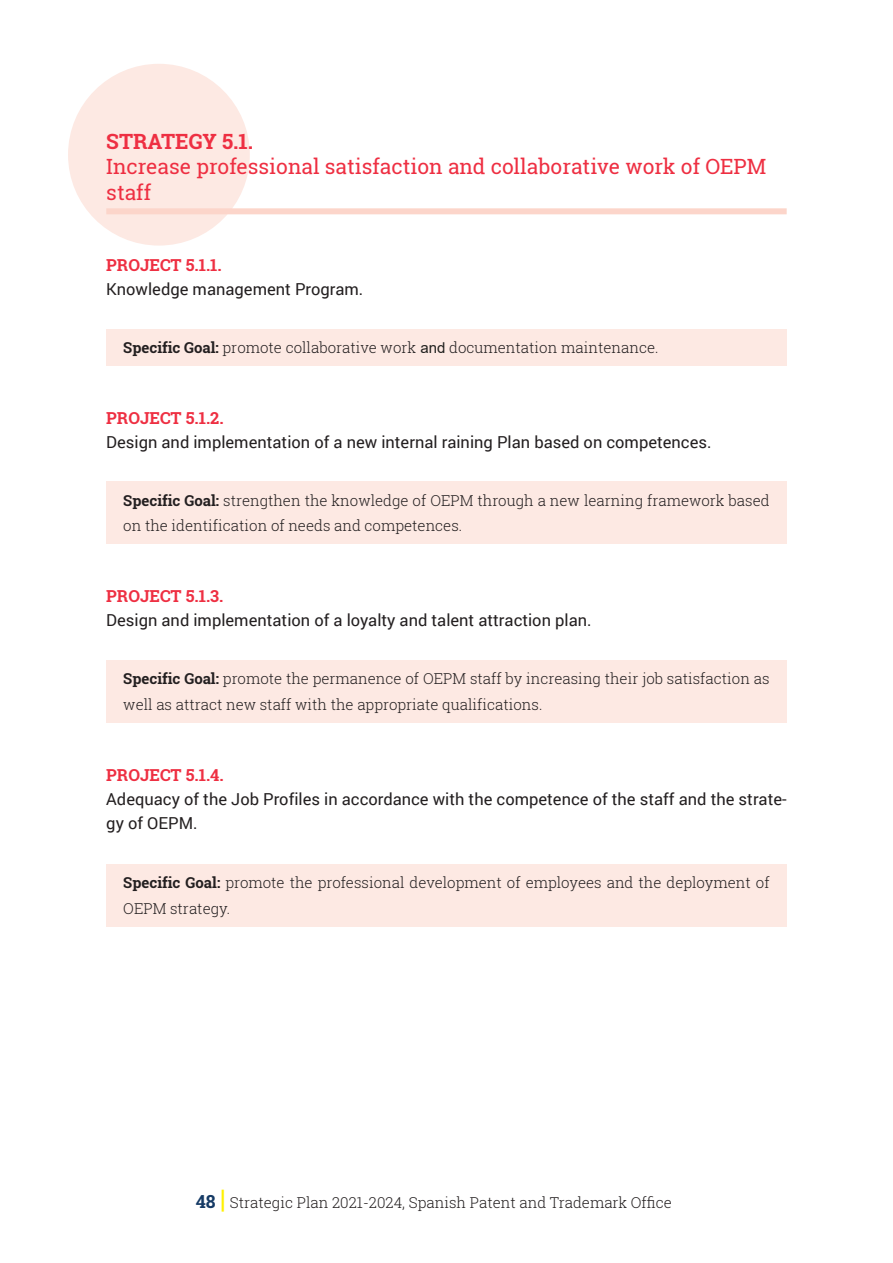
<style>
.page{position:relative;width:893px;height:1263px;background:#fff}
.page>*{position:absolute;margin:0;border:0;box-sizing:border-box;transform-origin:0 0}
.estrategia_5{font:21px/25.5px "Roboto Slab";color:#ee2f42}
.proyecto{font:16.5px/24px "Roboto";color:#231f20}
.proyecto-2{font:700 16.5px "Roboto Slab";color:#ee2f42}
.objetivo_5{font:300 15px/25.5px "Roboto Slab";color:#231f20}
.s1{font-weight:700}
.s2{font-family:"Arial";font-weight:400;color:#21211f}
.s3{font-weight:700;font-size:18px;color:#153a65}
.s4{font-weight:700;font-size:25.5px;color:#fff101}
</style>
<div class="page">
<div style="left:68px;top:64px;width:182px;height:182px;background:#fde9e3;border-radius:50%"></div>
<div style="left:106px;top:208px;width:681px;height:6px;background:#fcd5ca"></div>
<div style="left:106px;top:329px;width:681px;height:36px;background:#fde9e3"></div>
<div style="left:106px;top:482px;width:681px;height:62px;background:#fde9e3"></div>
<div style="left:106px;top:660px;width:681px;height:62px;background:#fde9e3"></div>
<div style="left:106px;top:864px;width:681px;height:62px;background:#fde9e3"></div>
<p class="estrategia_5" style="left:106px;top:128px;width:662px"><span class="s1">STRATEGY 5.1.<br></span>Increase professional satisfaction and collaborative work of OEPM staff</p>
<p class="proyecto-2" style="left:106px;top:253px;width:117px">PROJECT 5.1.1.</p>
<p class="proyecto" style="left:106px;top:276px;width:259px">Knowledge management Program.</p>
<p class="objetivo_5" style="left:123px;top:334px;width:537px"><span class="s1">Specific Goal:</span> promote collaborative work <span class="s2">and</span> documentation maintenance.</p>
<p class="proyecto-2" style="left:106px;top:406px;width:119px">PROJECT 5.1.2.</p>
<p class="proyecto" style="left:106px;top:429px;width:607px">Design and implementation of a new internal raining Plan based on competences.</p>
<p class="objetivo_5" style="left:123px;top:487px;width:648px"><span class="s1">Specific Goal:</span> strengthen the knowledge of OEPM through a new learning framework based on the identification of needs and competences.</p>
<p class="proyecto-2" style="left:106px;top:585px;width:119px">PROJECT 5.1.3.</p>
<p class="proyecto" style="left:106px;top:608px;width:487px">Design and implementation of a loyalty and talent attraction plan.</p>
<p class="objetivo_5" style="left:123px;top:666px;width:648px"><span class="s1">Specific Goal:</span> promote the permanence of OEPM staff by increasing their job satisfaction as well as attract new staff with the appropriate qualifications.</p>
<p class="proyecto-2" style="left:106px;top:763px;width:119px">PROJECT 5.1.4.</p>
<p class="proyecto" style="left:106px;top:786px;width:682px">Adequacy of the Job Profiles in accordance with the competence of the staff and the strate&shy;gy of OEPM.</p>
<p class="objetivo_5" style="left:123px;top:870px;width:648px"><span class="s1">Specific Goal:</span> promote the professional development of employees and the deployment of<br>OEPM strategy.</p>
<p class="objetivo_5" style="left:196px;top:1189px;width:478px"><span class="s3">48</span> <span class="s4">|</span> Strategic Plan 2021-2024, Spanish Patent and Trademark Office</p>
</div>
